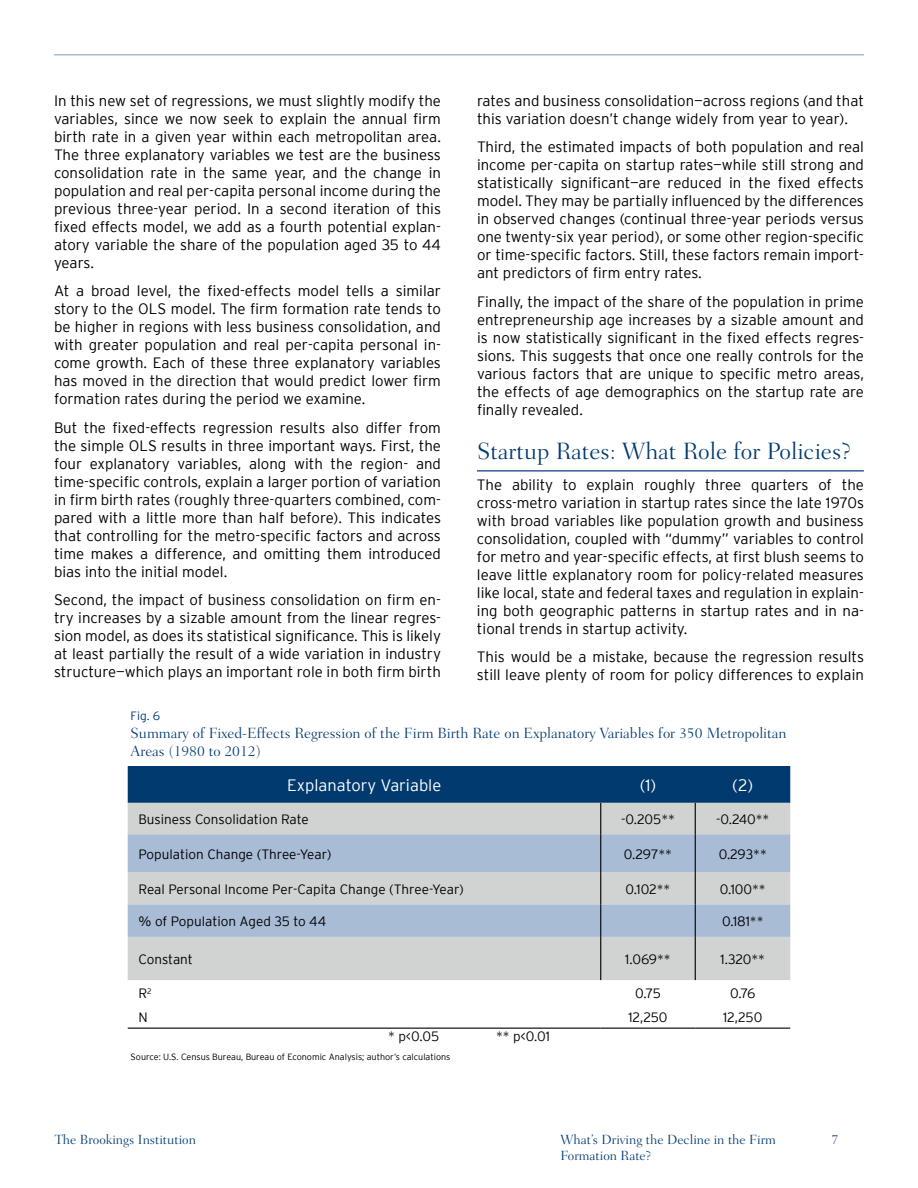
<style>
.page{position:relative;width:918px;height:1188px;background:#fff}
.page>*{position:absolute;margin:0;border:0;box-sizing:border-box;transform-origin:0 0}
.t1{font:300 24px "Fairfield LT Std";color:#003a6f}
.t2{font:300 16.5px "Interstate";color:#fff}
.t3{font:300 15px/18px "Interstate";color:#000;text-align:justify}
.t4{font:300 15px/18px "Fairfield LT Std";color:#003a6f}
.t5{font:300 13.5px "Interstate";color:#000}
.t6{font:300 13.5px/16.2px "Fairfield LT Std";color:#003a6f}
.t7{font:300 12px "Interstate";color:#003a6f}
.t8{font:300 9px "Interstate";color:#000}
</style>
<div class="page">
<hr style="left:477px;top:470px;width:387px;height:2px;background:#346094">
<hr style="left:54px;top:54px;width:810px;height:2px;background:#a9bcd6">
<div style="left:128px;top:766px;width:662px;height:37px;background:#003a6f"></div>
<div style="left:128px;top:803px;width:662px;height:177px;background:#d1d3d3"></div>
<svg style="left:128px;top:834px;width:662px;height:103px;background:#b5c3d4"></svg>
<hr style="left:600px;top:803px;width:1px;height:31px;background:#000">
<hr style="left:695px;top:803px;width:1px;height:31px;background:#000">
<hr style="left:600px;top:834px;width:1px;height:38px;background:#000">
<hr style="left:695px;top:834px;width:1px;height:38px;background:#000">
<hr style="left:600px;top:872px;width:1px;height:32px;background:#000">
<hr style="left:695px;top:872px;width:1px;height:32px;background:#000">
<hr style="left:600px;top:905px;width:1px;height:32px;background:#000">
<hr style="left:695px;top:905px;width:1px;height:32px;background:#000">
<hr style="left:600px;top:937px;width:1px;height:43px;background:#000">
<hr style="left:695px;top:937px;width:1px;height:43px;background:#000">
<hr style="left:128px;top:1028px;width:473px;height:1px;background:#000">
<hr style="left:601px;top:1028px;width:94px;height:1px;background:#000">
<hr style="left:695px;top:1028px;width:95px;height:1px;background:#000">
<p class="t3" style="left:54px;top:91px;width:389px">In this new set of regressions, we must slightly modify the variables, since we now seek to explain the annual firm birth rate in a given year within each metropolitan area.<br>The three explanatory variables we test are the business consolidation rate in the same year, and the change in population and real per-capita personal income during the previous three-year period. In a second iteration of this fixed effects model, we add as a fourth potential explan&shy;atory variable the share of the population aged 35 to 44 years.</p>
<p class="t3" style="left:54px;top:282px;width:389px">At a broad level, the fixed-effects model tells a similar story to the OLS model. The firm formation rate tends to be higher in regions with less business consolidation, and with greater population and real per-capita personal in&shy;come growth. Each of these three explanatory variables has moved in the direction that would predict lower firm formation rates during the period we examine.</p>
<p class="t3" style="left:54px;top:418px;width:389px">But the fixed-effects regression results also differ from the simple OLS results in three important ways. First, the four explanatory variables, along with the region- and time-specific controls, explain a larger portion of variation in firm birth rates (roughly three-quarters combined, com&shy;pared with a little more than half before). This indicates that controlling for the metro-specific factors and across time makes a difference, and omitting them introduced bias into the initial model.</p>
<p class="t3" style="left:54px;top:591px;width:389px">Second, the impact of business consolidation on firm en&shy;try increases by a sizable amount from the linear regres&shy;sion model, as does its statistical significance. This is likely at least partially the result of a wide variation in industry structure—which plays an important role in both firm birth</p>
<p class="t3" style="left:477px;top:91px;width:388px">rates and business consolidation—across regions (and that this variation doesn’t change widely from year to year).</p>
<p class="t3" style="left:477px;top:138px;width:389px">Third, the estimated impacts of both population and real income per-capita on startup rates—while still strong and statistically significant—are reduced in the fixed effects model. They may be partially influenced by the differences in observed changes (continual three-year periods versus one twenty-six year period), or some other region-specific or time-specific factors. Still, these factors remain import&shy;ant predictors of firm entry rates.</p>
<p class="t3" style="left:477px;top:292px;width:389px">Finally, the impact of the share of the population in prime entrepreneurship age increases by a sizable amount and is now statistically significant in the fixed effects regres&shy;sions. This suggests that once one really controls for the various factors that are unique to specific metro areas, the effects of age demographics on the startup rate are finally revealed.</p>
<h1 class="t1" style="left:477px;top:437px;width:376px">Startup Rates: What Role for Policies?</h1>
<p class="t3" style="left:477px;top:475px;width:389px">The ability to explain roughly three quarters of the cross-metro variation in startup rates since the late 1970s with broad variables like population growth and business consolidation, coupled with “dummy” variables to control for metro and year-specific effects, at first blush seems to leave little explanatory room for policy-related measures like local, state and federal taxes and regulation in explain&shy;ing both geographic patterns in startup rates and in na&shy;tional trends in startup activity.</p>
<p class="t3" style="left:477px;top:648px;width:389px">This would be a mistake, because the regression results still leave plenty of room for policy differences to explain</p>
<p class="t7" style="left:131px;top:709px;width:31px">Fig. 6</p>
<p class="t4" style="left:131px;top:724px;width:657px">Summary of Fixed-Effects Regression of the Firm Birth Rate on Explanatory Variables for 350 Metropolitan<br>Areas (1980 to 2012)</p>
<p class="t2" style="left:287px;top:776px;width:156px">Explanatory Variable</p>
<p class="t2" style="left:640px;top:776px;width:18px">(1)</p>
<p class="t2" style="left:732px;top:776px;width:22px">(2)</p>
<p class="t5" style="left:139px;top:812px;width:172px">Business Consolidation Rate</p>
<p class="t5" style="left:621px;top:812px;width:55px">-0.205**</p>
<p class="t5" style="left:716px;top:812px;width:55px">-0.240**</p>
<p class="t5" style="left:139px;top:846px;width:194px">Population Change (Three-Year)</p>
<p class="t5" style="left:624px;top:846px;width:50px">0.297**</p>
<p class="t5" style="left:719px;top:846px;width:50px">0.293**</p>
<p class="t5" style="left:139px;top:881px;width:327px">Real Personal Income Per-Capita Change (Three-Year)</p>
<p class="t5" style="left:626px;top:881px;width:46px">0.102**</p>
<p class="t5" style="left:720px;top:881px;width:48px">0.100**</p>
<p class="t5" style="left:139px;top:914px;width:189px">% of Population Aged 35 to 44</p>
<p class="t5" style="left:722px;top:914px;width:43px">0.181**</p>
<p class="t5" style="left:139px;top:952px;width:56px">Constant</p>
<p class="t5" style="left:625px;top:952px;width:47px">1.069**</p>
<p class="t5" style="left:720px;top:952px;width:46px">1.320**</p>
<p class="t5" style="left:139px;top:986px;width:15px">R<sup>2</sup></p>
<p class="t5" style="left:635px;top:986px;width:27px">0.75</p>
<p class="t5" style="left:730px;top:986px;width:27px">0.76</p>
<p class="t5" style="left:139px;top:1009px;width:11px">N</p>
<p class="t5" style="left:628px;top:1009px;width:41px">12,250</p>
<p class="t5" style="left:723px;top:1009px;width:41px">12,250</p>
<p class="t5" style="left:388px;top:1029px;width:53px">* p&lt;0.05</p>
<p class="t5" style="left:496px;top:1029px;width:55px">** p&lt;0.01</p>
<p class="t8" style="left:131px;top:1052px;width:321px">Source: U.S. Census Bureau, Bureau of Economic Analysis; author’s calculations</p>
<p class="t6" style="left:55px;top:1131px;width:143px">The Brookings Institution</p>
<p class="t6" style="left:561px;top:1131px;width:217px">What’s Driving the Decline in the Firm<br>Formation Rate?</p>
<p class="t6" style="left:832px;top:1131px;width:9px">7</p>
</div>
